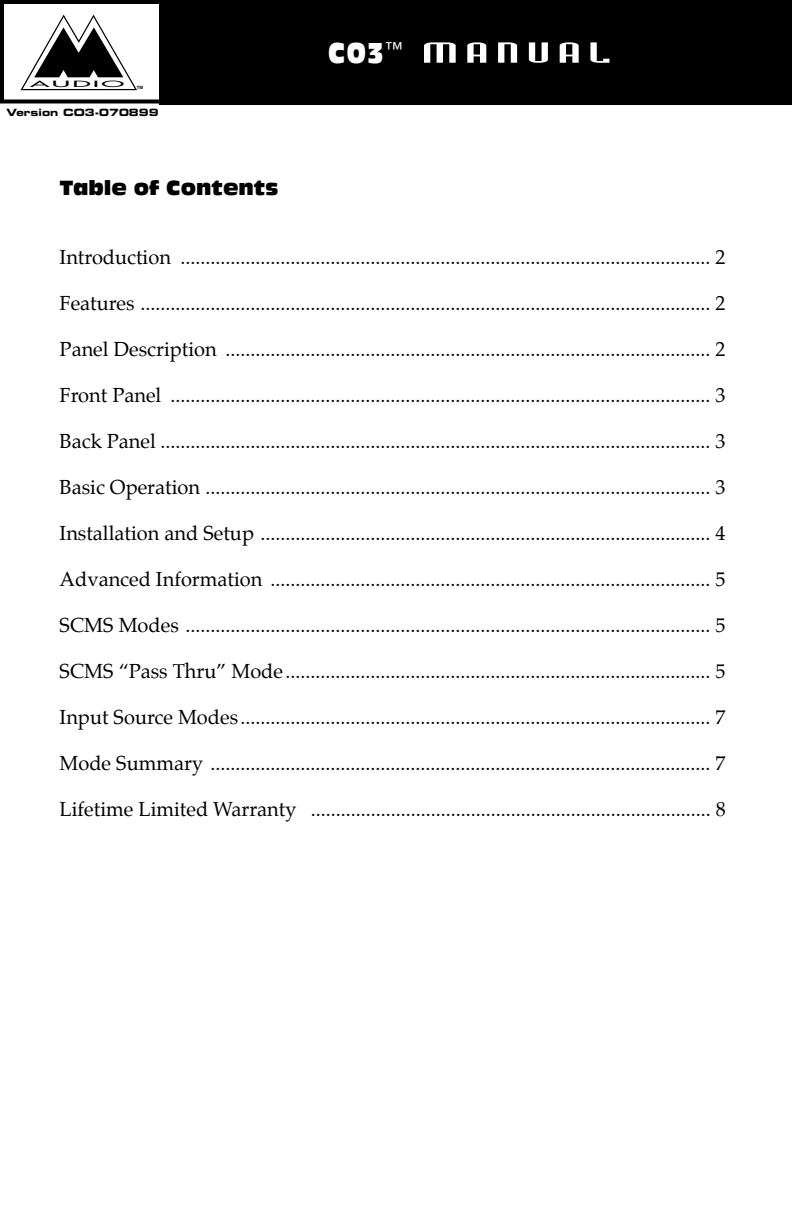
<style>
.page{position:relative;width:792px;height:1224px;background:#fff}
.page>*{position:absolute;margin:0;border:0;box-sizing:border-box;transform-origin:0 0}
.t1{font:76px "Badloc ICG Compression";letter-spacing:.095em;color:#fff}
.t2{font:28px "Antique Olive Compact";color:#fff;scale:.85 1}
.t3{font:20px "Palatino";color:#000}
.t4{font:20px "Antique Olive Compact";color:#000}
.t5{font:10px "Eurostile Bold Extended Two";color:#000}
.t6{font:8.4px "Futura";letter-spacing:.075em;color:#000;scale:3.29 1}
.t7{font:700 4.4px "Helvetica";color:#000}
</style>
<div class="page">
<div style="left:0;top:0;width:166px;height:104px;border:4px solid #000"></div>
<div style="left:159px;top:0;width:633px;height:104px;background:#000"></div>
<svg style="left:20px;top:15px;width:117px;height:75px"></svg>
<p class="t6" style="left:30px;top:79px;width:30px">AUDIO</p>
<p class="t7" style="left:137px;top:86px;width:8px">TM</p>
<p class="t5" style="left:6px;top:109px;width:154px">Version CO3-070899</p>
<p class="t4" style="left:60px;top:180px;width:220px">Table of Contents</p>
<h2 class="t2" style="left:329px;top:42px;width:89px">CO3<sup>™</sup></h2>
<h1 class="t1" style="left:422px;top:-8px;width:191px">MANUAL</h1>
<p class="t3" style="left:60px;top:248px;width:668px">Introduction .......................................................................................................... 2</p>
<p class="t3" style="left:60px;top:294px;width:668px">Features .................................................................................................................. 2</p>
<p class="t3" style="left:60px;top:340px;width:668px">Panel Description ................................................................................................. 2</p>
<p class="t3" style="left:60px;top:386px;width:668px">Front Panel ............................................................................................................ 3</p>
<p class="t3" style="left:60px;top:432px;width:668px">Back Panel .............................................................................................................. 3</p>
<p class="t3" style="left:60px;top:478px;width:668px">Basic Operation ..................................................................................................... 3</p>
<p class="t3" style="left:60px;top:524px;width:668px">Installation and Setup .......................................................................................... 4</p>
<p class="t3" style="left:60px;top:570px;width:668px">Advanced Information ........................................................................................ 5</p>
<p class="t3" style="left:60px;top:616px;width:668px">SCMS Modes ......................................................................................................... 5</p>
<p class="t3" style="left:60px;top:662px;width:668px">SCMS “Pass Thru” Mode ..................................................................................... 5</p>
<p class="t3" style="left:60px;top:708px;width:668px">Input Source Modes.............................................................................................. 7</p>
<p class="t3" style="left:60px;top:754px;width:668px">Mode Summary .................................................................................................... 7</p>
<p class="t3" style="left:60px;top:800px;width:668px">Lifetime Limited Warranty ................................................................................ 8</p>
</div>
